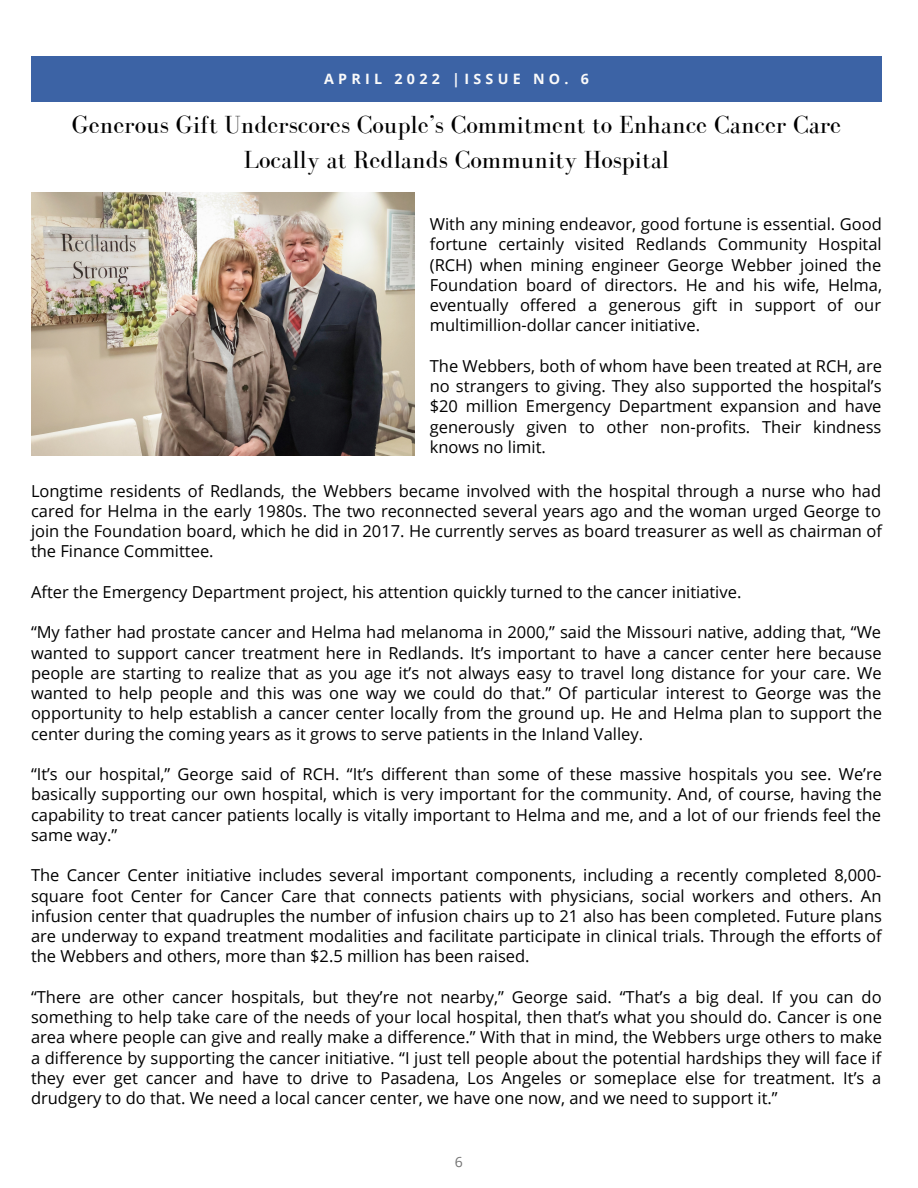
<style>
.page{position:relative;width:918px;height:1188px;background:#fff}
.page>*{position:absolute;margin:0;border:0;box-sizing:border-box;transform-origin:0 0}
.t1{font:25.5px/34.8px "Bodoni FLF";color:#000;text-align:center}
.t2{font:16.5px/20.2px "Open Sans";color:#000;text-align:justify}
.t3{font:700 14.25px "Open Sans";color:#fafafa}
.t4{font:14.1px "Open Sans";color:#737373}
</style>
<div class="page">
<div style="left:31px;top:56px;width:851px;height:46px;background:#3c63a5"></div>
<img style="left:31px;top:193px;width:384px;height:263px">
<p class="t3" style="left:324px;top:69px;width:267px">A P <sup>M</sup>R <sup>A</sup>I L<sup>R</sup> <sup>C</sup>2<sup>H</sup>0<sup>2</sup>2<sup>0</sup>2<sup>2</sup> <sup>1</sup>|<sup>|</sup>I<sup>I</sup>S<sup>S</sup>S<sup>S</sup> <sup>U</sup>U<sup>E</sup>E <sup>N</sup>N<sup>O</sup> O<sup>.</sup> <sup>3</sup>. 6</p>
<h1 class="t1" style="left:72px;top:107px;width:771px">Generous Gift Underscores Couple’s Commitment to Enhance Cancer Care<br>Locally at Redlands Community Hospital</h1>
<p class="t2" style="left:430px;top:214px;width:454px">With any mining endeavor, good fortune is essential. Good fortune certainly visited Redlands Community Hospital (RCH) when mining engineer George Webber joined the Foundation board of directors. He and his wife, Helma, eventually offered a generous gift in support of our multimillion-dollar cancer initiative.</p>
<p class="t2" style="left:430px;top:355px;width:454px">The Webbers, both of whom have been treated at RCH, are no strangers to giving. They also supported the hospital’s $20 million Emergency Department expansion and have generously given to other non-profits. Their kindness knows no limit.</p>
<p class="t2" style="left:31px;top:480px;width:853px">Longtime residents of Redlands, the Webbers became involved with the hospital through a nurse who had cared for Helma in the early 1980s. The two reconnected several years ago and the woman urged George to join the Foundation board, which he did in 2017. He currently serves as board treasurer as well as chairman of the Finance Committee.</p>
<p class="t2" style="left:31px;top:581px;width:712px">After the Emergency Department project, his attention quickly turned to the cancer initiative.</p>
<p class="t2" style="left:31px;top:622px;width:852px">“My father had prostate cancer and Helma had melanoma in 2000,” said the Missouri native, adding that, “We wanted to support cancer treatment here in Redlands. It’s important to have a cancer center here because people are starting to realize that as you age it’s not always easy to travel long distance for your care. We wanted to help people and this was one way we could do that.” Of particular interest to George was the opportunity to help establish a cancer center locally from the ground up. He and Helma plan to support the center during the coming years as it grows to serve patients in the Inland Valley.</p>
<p class="t2" style="left:31px;top:764px;width:853px">“It’s our hospital,” George said of RCH. “It’s different than some of these massive hospitals you see. We’re basically supporting our own hospital, which is very important for the community. And, of course, having the capability to treat cancer patients locally is vitally important to Helma and me, and a lot of our friends feel the same way.”</p>
<p class="t2" style="left:31px;top:865px;width:853px">The Cancer Center initiative includes several important components, including a recently completed 8,000- square foot Center for Cancer Care that connects patients with physicians, social workers and others. An infusion center that quadruples the number of infusion chairs up to 21 also has been completed. Future plans are underway to expand treatment modalities and facilitate participate in clinical trials. Through the efforts of the Webbers and others, more than $2.5 million has been raised.</p>
<p class="t2" style="left:31px;top:986px;width:853px">“There are other cancer hospitals, but they’re not nearby,” George said. “That’s a big deal. If you can do something to help take care of the needs of your local hospital, then that’s what you should do. Cancer is one area where people can give and really make a difference.” With that in mind, the Webbers urge others to make a difference by supporting the cancer initiative. “I just tell people about the potential hardships they will face if they ever get cancer and have to drive to Pasadena, Los Angeles or someplace else for treatment. It’s a drudgery to do that. We need a local cancer center, we have one now, and we need to support it.”</p>
<p class="t4" style="left:455px;top:1152px;width:10px">6</p>
</div>
